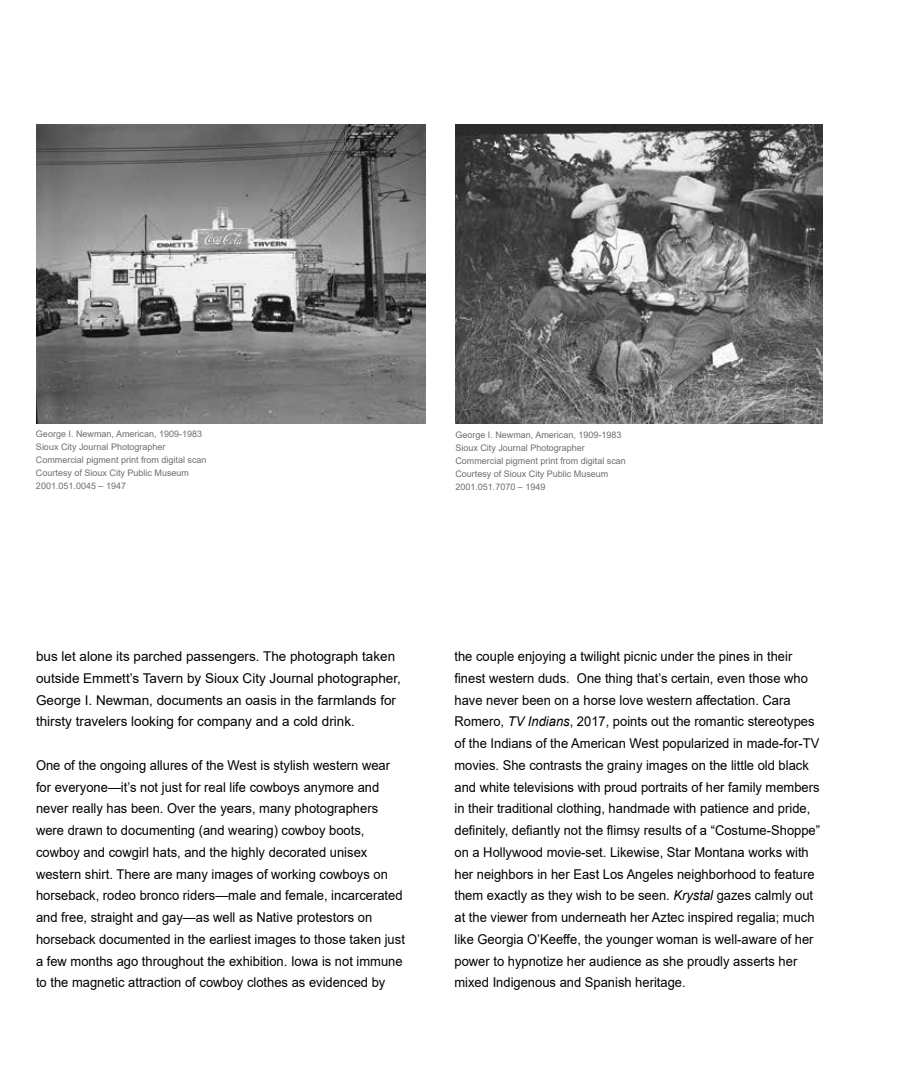
<style>
.page{position:relative;width:918px;height:1080px;background:#fff}
.page>*{position:absolute;margin:0;border:0;box-sizing:border-box;transform-origin:0 0}
.t1{font:13.5px/21.8px "Arial";color:#000;scale:.96 1}
.t2{font:13.5px/21.8px "Arial";color:#000}
.t3{font:9px/12.9px "Arial";color:#6d6e71}
.s1{font-style:italic}
</style>
<div class="page">
<img style="left:36px;top:124px;width:389px;height:299px">
<img style="left:455px;top:124px;width:368px;height:299px">
<p class="t3" style="left:36px;top:428px;width:172px">George I. Newman, American, 1909-1983<br>Sioux City Journal Photographer Commercial pigment print from digital scan Courtesy of Sioux City Public Museum 2001.051.0045 – 1947</p>
<p class="t3" style="left:455px;top:429px;width:172px">George I. Newman, American, 1909-1983<br>Sioux City Journal Photographer Commercial pigment print from digital scan Courtesy of Sioux City Public Museum 2001.051.7070 – 1949</p>
<p class="t2" style="left:36px;top:645px;width:366px">bus let alone its parched passengers. The photograph taken outside Emmett’s Tavern by Sioux City Journal photographer, George I. Newman, documents an oasis in the farmlands for thirsty travelers looking for company and a cold drink.</p>
<p class="t1" style="left:36px;top:754px;width:386px">One of the ongoing allures of the West is stylish western wear for everyone—it’s not just for real life cowboys anymore and never really has been. Over the years, many photographers were drawn to documenting (and wearing) cowboy boots, cowboy and cowgirl hats, and the highly decorated unisex western shirt. There are many images of working cowboys on horseback, rodeo bronco riders—male and female, incarcerated and free, straight and gay—as well as Native protestors on horseback documented in the earliest images to those taken just a few months ago throughout the exhibition. Iowa is not immune to the magnetic attraction of cowboy clothes as evidenced by</p>
<p class="t1" style="left:455px;top:645px;width:382px">the couple enjoying a twilight picnic under the pines in their finest western duds. One thing that’s certain, even those who have never been on a horse love western affectation. Cara Romero, <span class="s1">TV Indians</span>, 2017, points out the romantic stereotypes of the Indians of the American West popularized in made-for-TV movies. She contrasts the grainy images on the little old black and white televisions with proud portraits of her family members in their traditional clothing, handmade with patience and pride, definitely, defiantly not the flimsy results of a “Costume-Shoppe” on a Hollywood movie-set. Likewise, Star Montana works with her neighbors in her East Los Angeles neighborhood to feature them exactly as they wish to be seen. <span class="s1">Krystal</span> gazes calmly out at the viewer from underneath her Aztec inspired regalia; much like Georgia O’Keeffe, the younger woman is well-aware of her power to hypnotize her audience as she proudly asserts her mixed Indigenous and Spanish heritage.</p>
</div>
